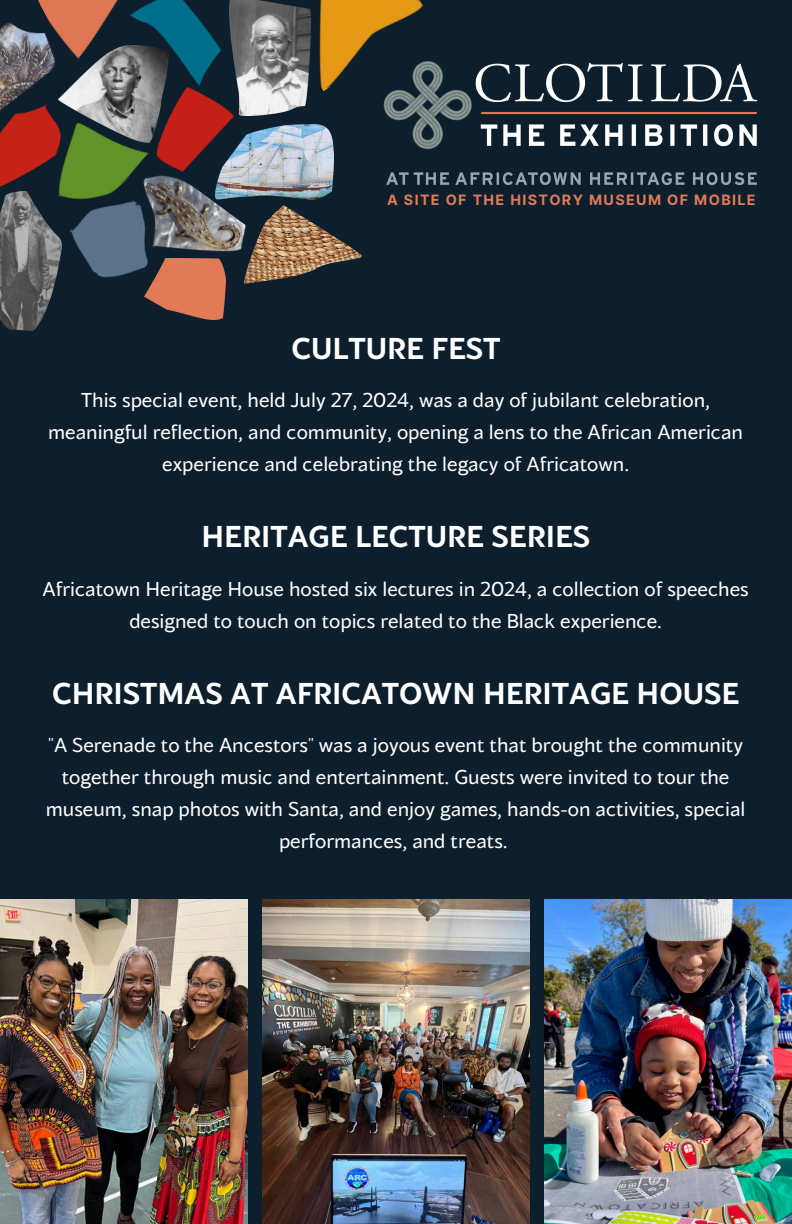
<style>
.page{position:relative;width:792px;height:1224px;background:#0d1f2d}
.page>*{position:absolute;margin:0;border:0;box-sizing:border-box;transform-origin:0 0}
.t1{font:700 30px "Blacker Sans Pro";color:#fff}
.t2{font:20px/32px "Blacker Sans Pro";color:#fff;text-align:center}
.t3{font:700 14.4px "Inter";letter-spacing:.095em;color:#e17a57}
</style>
<div class="page">
<img style="left:0;top:900px;width:248px;height:324px">
<img style="left:262px;top:900px;width:268px;height:324px">
<img style="left:544px;top:900px;width:248px;height:324px">
<img style="left:383px;top:61px;width:374px;height:124px">
<img style="left:67px;top:63px;width:62px;height:37px">
<img style="left:230px;top:0;width:78px;height:116px">
<img style="left:129px;top:0;width:101px;height:69px">
<img style="left:248px;top:125px;width:86px;height:75px">
<img style="left:164px;top:161px;width:90px;height:91px">
<img style="left:244px;top:206px;width:117px;height:78px">
<img style="left:164px;top:185px;width:5px;height:67px">
<img style="left:145px;top:258px;width:81px;height:62px">
<img style="left:272px;top:0;width:159px;height:91px">
<img style="left:0;top:90px;width:75px;height:97px">
<img style="left:38px;top:0;width:96px;height:63px">
<img style="left:0;top:21px;width:58px;height:112px">
<img style="left:31px;top:100px;width:96px;height:87px">
<img style="left:0;top:191px;width:58px;height:140px">
<img style="left:58px;top:182px;width:106px;height:107px">
<img style="left:127px;top:69px;width:121px;height:115px">
<p class="t3" style="left:387px;top:191px;width:370px">A SITE OF THE HISTORY MUSEUM OF MOBILE</p>
<p class="t1" style="left:291px;top:330px;width:211px">CULTURE FEST</p>
<p class="t2" style="left:48px;top:383px;width:696px">This special event, held July 27, 2024, was a day of jubilant celebration, meaningful reflection, and community, opening a lens to the African American experience and celebrating the legacy of Africatown.</p>
<p class="t1" style="left:202px;top:518px;width:390px">HERITAGE LECTURE SERIES</p>
<p class="t2" style="left:43px;top:572px;width:708px">Africatown Heritage House hosted six lectures in 2024, a collection of speeches designed to touch on topics related to the Black experience.</p>
<p class="t1" style="left:52px;top:674px;width:689px">CHRISTMAS AT AFRICATOWN HERITAGE HOUSE</p>
<p class="t2" style="left:46px;top:729px;width:701px">"A Serenade to the Ancestors" was a joyous event that brought the community together through music and entertainment. Guests were invited to tour the museum, snap photos with Santa, and enjoy games, hands-on activities, special performances, and treats.</p>
</div>
